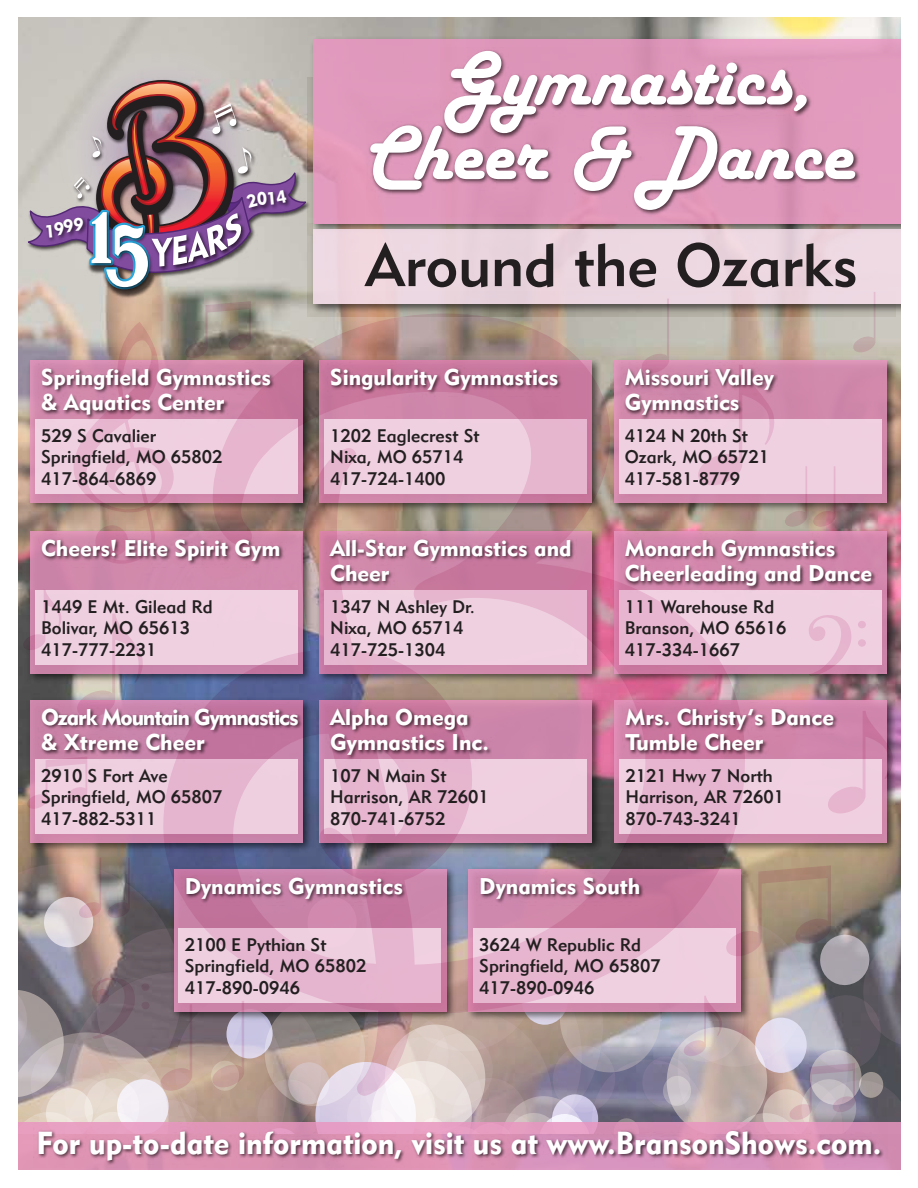
<style>
.page{position:relative;width:918px;height:1188px;background:#fff}
.page>*{position:absolute;margin:0;border:0;box-sizing:border-box;transform-origin:0 0}
.t1{font:59.7px "Geometric 415 BT Medium A";color:#231f20}
.t2{font:31.5px "Geometric 415 BT Black A";color:#fff;scale:.95 1}
.t3{font:22.5px/25.5px "Geometric 415 BT Black A";color:#fff}
.t4{font:22.5px/25.5px "Geometric 415 BT Black A";letter-spacing:-.05em;color:#fff}
.t5{font:18px/21.6px "Geometric 415 BT Medium A";color:#231f20}
</style>
<div class="page">
<img style="left:18px;top:18px;width:882px;height:840px">
<img style="left:308px;top:33px;width:592px;height:191px">
<div style="left:314px;top:39px;width:586px;height:185px;background:#e29bbd"></div>
<img style="left:308px;top:224px;width:592px;height:93px">
<div style="left:314px;top:230px;width:586px;height:74px;background:#ecd7e0"></div>
<div style="left:18px;top:1122px;width:882px;height:48px;background:#db94b4"></div>
<div style="left:58px;top:47px;width:209px;height:209px;background:#cac7c3;border-radius:104px"></div>
<img style="left:25px;top:77px;width:287px;height:222px">
<img style="left:34px;top:1133px;width:854px;height:34px">
<img style="left:24px;top:354px;width:875px;height:504px">
<div style="left:614px;top:360px;width:273px;height:143px;background:#d088aa"></div>
<div style="left:619px;top:419px;width:262px;height:74px;background:#efd0e0"></div>
<div style="left:30px;top:531px;width:273px;height:143px;background:#ce87ab"></div>
<div style="left:35px;top:590px;width:263px;height:74px;background:#eed0e0"></div>
<div style="left:614px;top:531px;width:273px;height:143px;background:linear-gradient(to bottom,#d588ad,#ca82a7)"></div>
<div style="left:619px;top:590px;width:262px;height:74px;background:#efd0e0"></div>
<svg style="left:30px;top:700px;width:128px;height:143px;background:#d08bad"></svg>
<div style="left:35px;top:759px;width:263px;height:74px;background:#efd0e0"></div>
<svg style="left:748px;top:700px;width:139px;height:143px;background:#d58eb0"></svg>
<div style="left:619px;top:759px;width:262px;height:74px;background:#f0d0e0"></div>
<img style="left:369px;top:147px;width:491px;height:70px">
<svg style="left:370px;top:51px;width:485px;height:159px"></svg>
<svg style="left:828px;top:711px;width:65px;height:102px"></svg>
<svg style="left:23px;top:590px;width:39px;height:60px"></svg>
<svg style="left:785px;top:466px;width:22px;height:61px"></svg>
<svg style="left:813px;top:466px;width:22px;height:61px"></svg>
<svg style="left:853px;top:292px;width:22px;height:60px"></svg>
<svg style="left:642px;top:299px;width:27px;height:15px"></svg>
<svg style="left:765px;top:422px;width:9px;height:23px"></svg>
<svg style="left:77px;top:614px;width:69px;height:89px"></svg>
<svg style="left:27px;top:757px;width:60px;height:52px"></svg>
<img style="left:18px;top:858px;width:882px;height:275px">
<svg style="left:809px;top:615px;width:57px;height:61px"></svg>
<img style="left:158px;top:314px;width:590px;height:782px">
<img style="left:327px;top:363px;width:238px;height:34px">
<img style="left:622px;top:363px;width:156px;height:59px">
<img style="left:158px;top:564px;width:129px;height:4px">
<img style="left:327px;top:534px;width:251px;height:59px">
<img style="left:622px;top:534px;width:256px;height:59px">
<img style="left:38px;top:703px;width:266px;height:59px">
<img style="left:327px;top:703px;width:168px;height:59px">
<img style="left:622px;top:703px;width:218px;height:59px">
<img style="left:182px;top:872px;width:227px;height:34px">
<img style="left:476px;top:872px;width:171px;height:34px">
<img style="left:27px;top:80px;width:280px;height:484px">
<h1 class="t1" style="left:365px;top:229px;width:494px">Around the Ozarks</h1>
<p class="t3" style="left:41px;top:364px;width:231px">Springfield Gymnastics &amp; Aquatics Center</p>
<p class="t5" style="left:41px;top:424px;width:183px">529 S Cavalier<br>Springfield, MO 65802<br>417-864-6869</p>
<p class="t3" style="left:41px;top:535px;width:241px">Cheers! Elite Spirit Gym</p>
<p class="t5" style="left:41px;top:595px;width:173px">1449 E Mt. Gilead Rd<br>Bolivar, MO 65613<br>417-777-2231</p>
<p class="t4" style="left:41px;top:704px;width:259px">Ozark Mountain Gymnastics &amp; Xtreme Cheer</p>
<p class="t5" style="left:41px;top:764px;width:183px">2910 S Fort Ave<br>Springfield, MO 65807<br>417-882-5311</p>
<p class="t3" style="left:330px;top:364px;width:230px">Singularity Gymnastics</p>
<p class="t5" style="left:330px;top:424px;width:151px">1202 Eaglecrest St<br>Nixa, MO 65714<br>417-724-1400</p>
<p class="t3" style="left:330px;top:535px;width:243px">All-Star Gymnastics and<br>Cheer</p>
<p class="t5" style="left:330px;top:595px;width:146px">1347 N Ashley Dr.<br>Nixa, MO 65714<br>417-725-1304</p>
<p class="t3" style="left:330px;top:704px;width:160px">Alpha Omega<br>Gymnastics Inc.</p>
<p class="t5" style="left:330px;top:764px;width:160px">107 N Main St<br>Harrison, AR 72601<br>870-741-6752</p>
<p class="t3" style="left:625px;top:364px;width:151px">Missouri Valley<br>Gymnastics</p>
<p class="t5" style="left:625px;top:424px;width:146px">4124 N 20th St<br>Ozark, MO 65721<br>417-581-8779</p>
<p class="t3" style="left:625px;top:535px;width:249px">Monarch Gymnastics<br>Cheerleading and Dance</p>
<p class="t5" style="left:625px;top:595px;width:163px">111 Warehouse Rd<br>Branson, MO 65616<br>417-334-1667</p>
<p class="t3" style="left:625px;top:704px;width:210px">Mrs. Christy’s Dance<br>Tumble Cheer</p>
<p class="t5" style="left:625px;top:764px;width:160px">2121 Hwy 7 North<br>Harrison, AR 72601<br>870-743-3241</p>
<p class="t3" style="left:185px;top:873px;width:220px">Dynamics Gymnastics</p>
<p class="t5" style="left:185px;top:933px;width:183px">2100 E Pythian St<br>Springfield, MO 65802<br>417-890-0946</p>
<p class="t3" style="left:479px;top:873px;width:163px">Dynamics South</p>
<p class="t5" style="left:479px;top:933px;width:183px">3624 W Republic Rd<br>Springfield, MO 65807<br>417-890-0946</p>
<h2 class="t2" style="left:37px;top:1123px;width:891px">For up-to-date information, visit us at www.BransonShows.com.</h2>
</div>
